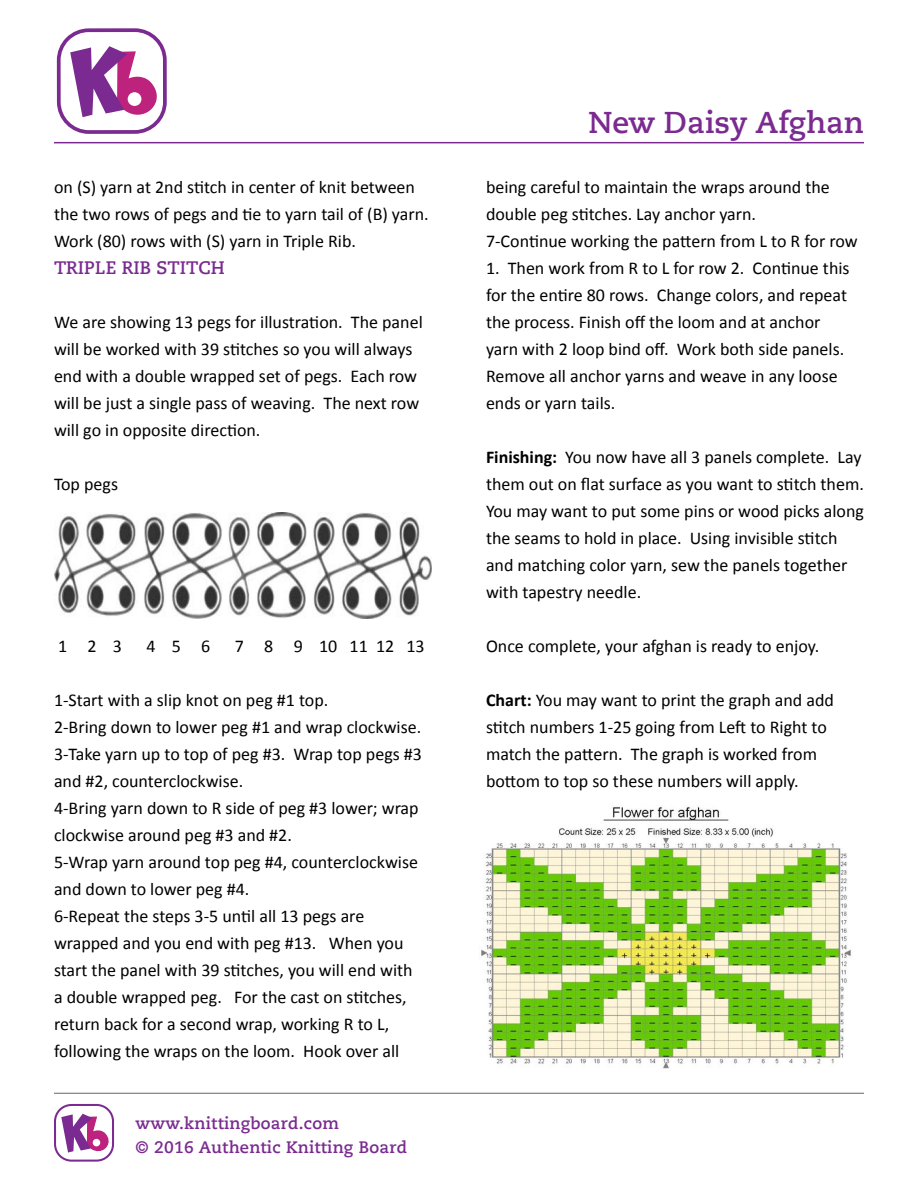
<style>
.page{position:relative;width:918px;height:1188px;background:#fff}
.page>*{position:absolute;margin:0;border:0;box-sizing:border-box;transform-origin:0 0}
.t1{font:700 30px "Caecilia Com 75";color:#7a2a90}
.t2{font:18px/27px "Calibri";color:#000}
.t3{font:700 18px "Caecilia Com 75";color:#7a2a90}
.t4{font:700 16.5px/24px "Caecilia Com 75";letter-spacing:.015em;color:#7a2a90}
.s1{font-weight:700}
</style>
<div class="page">
<svg style="left:57px;top:28px;width:110px;height:106px"></svg>
<svg style="left:54px;top:1104px;width:60px;height:58px"></svg>
<hr style="left:54px;top:1093px;width:810px;height:1px;background:#636466">
<hr style="left:54px;top:142px;width:810px;height:1px;background:#7a2a90">
<img style="left:54px;top:513px;width:378px;height:105px">
<img style="left:481px;top:806px;width:370px;height:263px">
<p class="t2" style="left:54px;top:173px;width:376px">on (S) yarn at 2nd stitch in center of knit between the two rows of pegs and tie to yarn tail of (B) yarn.<br>Work (80) rows with (S) yarn in Triple Rib.</p>
<p class="t3" style="left:54px;top:255px;width:172px">Triple Rib Stitch</p>
<p class="t2" style="left:54px;top:308px;width:370px">We are showing 13 pegs for illustration. The panel will be worked with 39 stitches so you will always end with a double wrapped set of pegs. Each row will be just a single pass of weaving. The next row will go in opposite direction.</p>
<p class="t2" style="left:54px;top:470px;width:66px">Top pegs</p>
<p class="t2" style="left:58px;top:632px;width:65px">1 2 3</p>
<p class="t2" style="left:146px;top:632px;width:65px">4 5 6</p>
<p class="t2" style="left:235px;top:632px;width:191px">7 8 9 10 11 12 13</p>
<p class="t2" style="left:54px;top:686px;width:370px">1-Start with a slip knot on peg #1 top.<br>2-Bring down to lower peg #1 and wrap clockwise.<br>3-Take yarn up to top of peg #3. Wrap top pegs #3 and #2, counterclockwise.<br>4-Bring yarn down to R side of peg #3 lower; wrap clockwise around peg #3 and #2.<br>5-Wrap yarn around top peg #4, counterclockwise and down to lower peg #4.<br>6-Repeat the steps 3-5 until all 13 pegs are wrapped and you end with peg #13. When you start the panel with 39 stitches, you will end with a double wrapped peg. For the cast on stitches, return back for a second wrap, working R to L, following the wraps on the loom. Hook over all</p>
<p class="t4" style="left:136px;top:1111px;width:273px">www.knittingboard.com<br>© 2016 Authentic Knitting Board</p>
<h1 class="t1" style="left:589px;top:102px;width:277px">New Daisy Afghan</h1>
<p class="t2" style="left:486px;top:173px;width:373px">being careful to maintain the wraps around the double peg stitches. Lay anchor yarn.<br>7-Continue working the pattern from L to R for row</p>
<p class="t2" style="left:486px;top:254px;width:365px">1. Then work from R to L for row 2. Continue this for the entire 80 rows. Change colors, and repeat the process. Finish off the loom and at anchor yarn with 2 loop bind off. Work both side panels.<br>Remove all anchor yarns and weave in any loose ends or yarn tails.</p>
<p class="t2" style="left:486px;top:443px;width:380px"><span class="s1">Finishing:</span> You now have all 3 panels complete. Lay them out on flat surface as you want to stitch them.<br>You may want to put some pins or wood picks along the seams to hold in place. Using invisible stitch and matching color yarn, sew the panels together with tapestry needle.</p>
<p class="t2" style="left:486px;top:632px;width:335px">Once complete, your afghan is ready to enjoy.</p>
<p class="t2" style="left:486px;top:686px;width:350px"><span class="s1">Chart:</span> You may want to print the graph and add stitch numbers 1-25 going from Left to Right to match the pattern. The graph is worked from bottom to top so these numbers will apply.</p>
</div>
